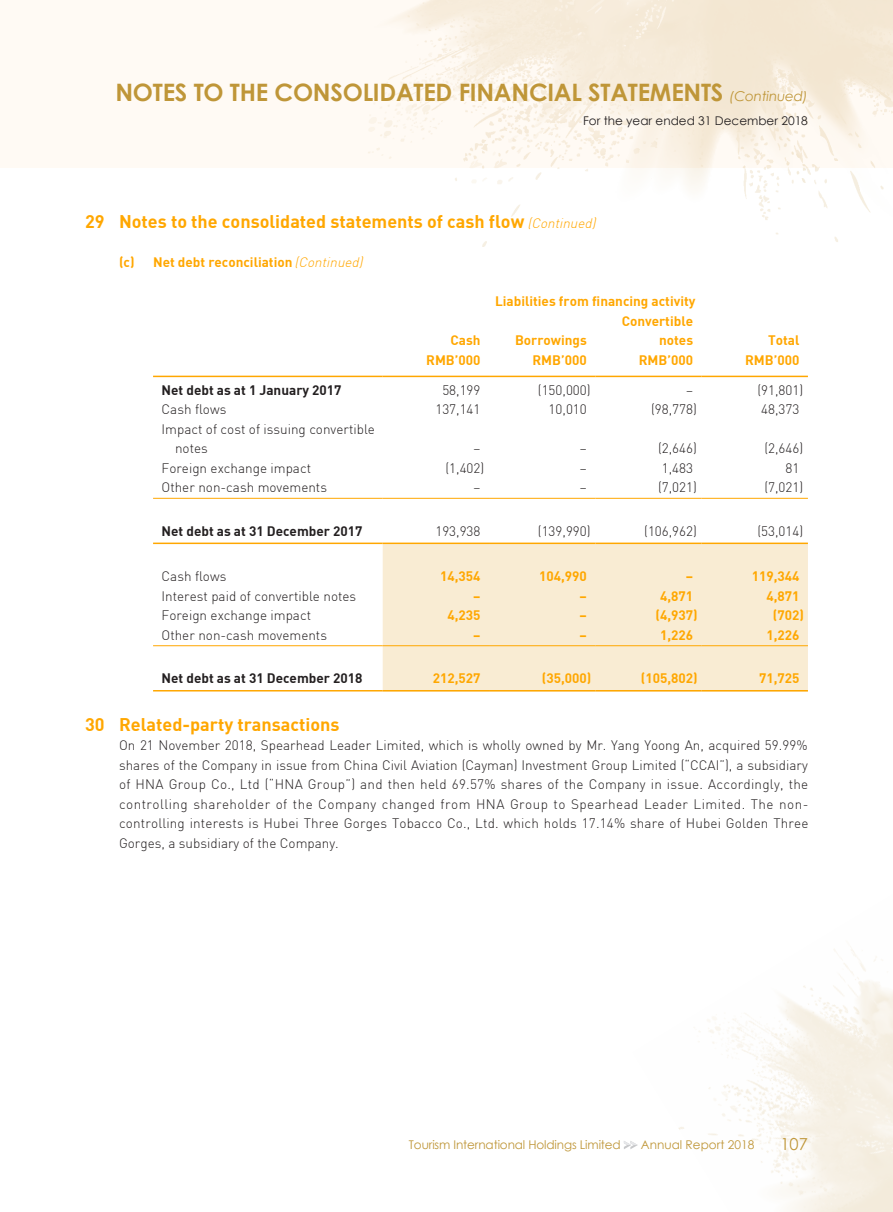
<style>
.page{position:relative;width:893px;height:1212px;background:#fff}
.page>*{position:absolute;margin:0;border:0;box-sizing:border-box;transform-origin:0 0}
.t1{font:700 24px "Century Gothic";letter-spacing:-.01em;color:#bf9638}
.t2{font:18px "DIN Bold";color:#ffa700}
.t3{font:16.5px "Century Gothic";color:#bf9638}
.t4{font:13.5px/19.5px "DIN Light";color:#231f20}
.t5{font:13.5px/19.5px "DIN Bold";color:#ffa700;text-align:right}
.t6{font:13.5px "DIN Bold";color:#231f20}
.t7{font:12px "Century Gothic";letter-spacing:-.01em;color:#bf9638}
.t8{font:12px "Century Gothic";color:#231f20}
.s1{font-weight:400;font-style:italic;font-size:13.5px}
.s2{font-family:"DIN Light";font-style:italic;font-size:13.5px}
.s3{font-family:"DIN Light";font-style:italic}
</style>
<div class="page">
<div style="left:0;top:0;width:893px;height:168px;background:#fffaf4"></div>
<img style="left:678px;top:946px;width:215px;height:266px">
<img style="left:368px;top:0;width:525px;height:246px">
<svg style="left:624px;top:1141px;width:14px;height:8px"></svg>
<div style="left:383px;top:544px;width:425px;height:146px;background:#f9ecd3"></div>
<hr style="left:153px;top:376px;width:230px;height:1px;background:#ffa700">
<hr style="left:383px;top:376px;width:106px;height:1px;background:#ffa700">
<hr style="left:489px;top:376px;width:106px;height:1px;background:#ffa700">
<hr style="left:595px;top:376px;width:107px;height:1px;background:#ffa700">
<hr style="left:702px;top:376px;width:106px;height:1px;background:#ffa700">
<hr style="left:153px;top:498px;width:230px;height:1px;background:#ffa700">
<hr style="left:383px;top:498px;width:106px;height:1px;background:#ffa700">
<hr style="left:489px;top:498px;width:106px;height:1px;background:#ffa700">
<hr style="left:595px;top:498px;width:107px;height:1px;background:#ffa700">
<hr style="left:702px;top:498px;width:106px;height:1px;background:#ffa700">
<hr style="left:153px;top:543px;width:230px;height:1px;background:#ffa700">
<hr style="left:383px;top:543px;width:106px;height:1px;background:#ffa700">
<hr style="left:489px;top:543px;width:106px;height:1px;background:#ffa700">
<hr style="left:595px;top:543px;width:107px;height:1px;background:#ffa700">
<hr style="left:702px;top:543px;width:106px;height:1px;background:#ffa700">
<hr style="left:153px;top:645px;width:230px;height:1px;background:#ffa700">
<hr style="left:383px;top:645px;width:106px;height:1px;background:#ffa700">
<hr style="left:489px;top:645px;width:106px;height:1px;background:#ffa700">
<hr style="left:595px;top:645px;width:107px;height:1px;background:#ffa700">
<hr style="left:702px;top:645px;width:106px;height:1px;background:#ffa700">
<hr style="left:153px;top:690px;width:230px;height:1px;background:#ffa700">
<hr style="left:383px;top:690px;width:106px;height:1px;background:#ffa700">
<hr style="left:489px;top:690px;width:106px;height:1px;background:#ffa700">
<hr style="left:595px;top:690px;width:107px;height:1px;background:#ffa700">
<hr style="left:702px;top:690px;width:106px;height:1px;background:#ffa700">
<h1 class="t1" style="left:115px;top:74px;width:694px">NOTES TO THE CONSOLIDATED FINANCIAL STATEMENTS <span class="s1">(Continued)</span></h1>
<p class="t8" style="left:583px;top:112px;width:226px">For the year ended 31 December 2018</p>
<h2 class="t2" style="left:85px;top:210px;width:516px">29 Notes to the consolidated statements of cash flow <span class="s2">(Continued)</span></h2>
<p class="t5" style="left:119px;top:252px;width:249px">(c) Net debt reconciliation <span class="s3">(Continued)</span></p>
<p class="t5" style="left:495px;top:291px;width:202px">Liabilities from financing activity</p>
<p class="t5" style="left:450px;top:330px;width:32px">Cash</p>
<p class="t5" style="left:515px;top:330px;width:73px">Borrowings</p>
<p class="t5" style="left:622px;top:310px;width:73px">Convertible notes</p>
<p class="t5" style="left:768px;top:330px;width:33px">Total</p>
<p class="t5" style="left:426px;top:349px;width:56px">RMB’000</p>
<p class="t5" style="left:532px;top:349px;width:56px">RMB’000</p>
<p class="t5" style="left:639px;top:349px;width:56px">RMB’000</p>
<p class="t5" style="left:745px;top:349px;width:56px">RMB’000</p>
<p class="t6" style="left:162px;top:381px;width:182px">Net debt as at 1 January 2017</p>
<p class="t4" style="left:442px;top:380px;width:40px">58,199</p>
<p class="t4" style="left:538px;top:380px;width:54px">(150,000)</p>
<p class="t4" style="left:686px;top:380px;width:8px">–</p>
<p class="t4" style="left:757px;top:380px;width:47px">(91,801)</p>
<p class="t4" style="left:162px;top:399px;width:66px">Cash flows</p>
<p class="t4" style="left:435px;top:399px;width:47px">137,141</p>
<p class="t4" style="left:549px;top:399px;width:40px">10,010</p>
<p class="t4" style="left:651px;top:399px;width:47px">(98,778)</p>
<p class="t4" style="left:761px;top:399px;width:40px">48,373</p>
<p class="t4" style="left:175px;top:419px;width:201px;text-indent:-13px">Impact of cost of issuing convertible notes</p>
<p class="t4" style="left:474px;top:438px;width:8px">–</p>
<p class="t4" style="left:580px;top:438px;width:8px">–</p>
<p class="t4" style="left:658px;top:438px;width:40px">(2,646)</p>
<p class="t4" style="left:764px;top:438px;width:40px">(2,646)</p>
<p class="t4" style="left:162px;top:458px;width:151px">Foreign exchange impact</p>
<p class="t4" style="left:445px;top:458px;width:40px">(1,402)</p>
<p class="t4" style="left:580px;top:458px;width:8px">–</p>
<p class="t4" style="left:662px;top:458px;width:33px">1,483</p>
<p class="t4" style="left:785px;top:458px;width:15px">81</p>
<p class="t4" style="left:162px;top:477px;width:167px">Other non-cash movements</p>
<p class="t4" style="left:474px;top:477px;width:8px">–</p>
<p class="t4" style="left:580px;top:477px;width:8px">–</p>
<p class="t4" style="left:658px;top:477px;width:40px">(7,021)</p>
<p class="t4" style="left:764px;top:477px;width:40px">(7,021)</p>
<p class="t6" style="left:162px;top:522px;width:202px">Net debt as at 31 December 2017</p>
<p class="t4" style="left:435px;top:521px;width:47px">193,938</p>
<p class="t4" style="left:538px;top:521px;width:54px">(139,990)</p>
<p class="t4" style="left:644px;top:521px;width:54px">(106,962)</p>
<p class="t4" style="left:757px;top:521px;width:47px">(53,014)</p>
<p class="t4" style="left:162px;top:566px;width:66px">Cash flows</p>
<p class="t5" style="left:440px;top:566px;width:42px">14,354</p>
<p class="t5" style="left:539px;top:566px;width:49px">104,990</p>
<p class="t5" style="left:686px;top:566px;width:9px">–</p>
<p class="t5" style="left:752px;top:566px;width:49px">119,344</p>
<p class="t4" style="left:162px;top:586px;width:196px">Interest paid of convertible notes</p>
<p class="t5" style="left:473px;top:585px;width:9px">–</p>
<p class="t5" style="left:579px;top:585px;width:9px">–</p>
<p class="t5" style="left:660px;top:585px;width:35px">4,871</p>
<p class="t5" style="left:766px;top:585px;width:35px">4,871</p>
<p class="t4" style="left:162px;top:605px;width:151px">Foreign exchange impact</p>
<p class="t5" style="left:447px;top:605px;width:35px">4,235</p>
<p class="t5" style="left:579px;top:605px;width:9px">–</p>
<p class="t5" style="left:655px;top:605px;width:44px">(4,937)</p>
<p class="t5" style="left:773px;top:605px;width:33px">(702)</p>
<p class="t4" style="left:162px;top:625px;width:167px">Other non-cash movements</p>
<p class="t5" style="left:473px;top:624px;width:9px">–</p>
<p class="t5" style="left:579px;top:624px;width:9px">–</p>
<p class="t5" style="left:660px;top:624px;width:35px">1,226</p>
<p class="t5" style="left:766px;top:624px;width:35px">1,226</p>
<p class="t6" style="left:162px;top:669px;width:202px">Net debt as at 31 December 2018</p>
<p class="t5" style="left:433px;top:668px;width:49px">212,527</p>
<p class="t5" style="left:542px;top:668px;width:51px">(35,000)</p>
<p class="t5" style="left:641px;top:668px;width:58px">(105,802)</p>
<p class="t5" style="left:759px;top:668px;width:42px">71,725</p>
<h2 class="t2" style="left:85px;top:713px;width:256px">30 Related-party transactions</h2>
<p class="t4" style="left:119px;top:736px;width:691px;text-align:justify">On 21 November 2018, Spearhead Leader Limited, which is wholly owned by Mr. Yang Yoong An, acquired 59.99% shares of the Company in issue from China Civil Aviation (Cayman) Investment Group Limited (“CCAI”), a subsidiary of HNA Group Co., Ltd (“HNA Group”) and then held 69.57% shares of the Company in issue. Accordingly, the controlling shareholder of the Company changed from HNA Group to Spearhead Leader Limited. The non&shy;controlling interests is Hubei Three Gorges Tobacco Co., Ltd. which holds 17.14% share of Hubei Golden Three Gorges, a subsidiary of the Company.</p>
<p class="t7" style="left:409px;top:1136px;width:213px">Tourism International Holdings Limited</p>
<p class="t7" style="left:641px;top:1136px;width:115px">Annual Report 2018</p>
<p class="t3" style="left:780px;top:1132px;width:29px">107</p>
</div>
